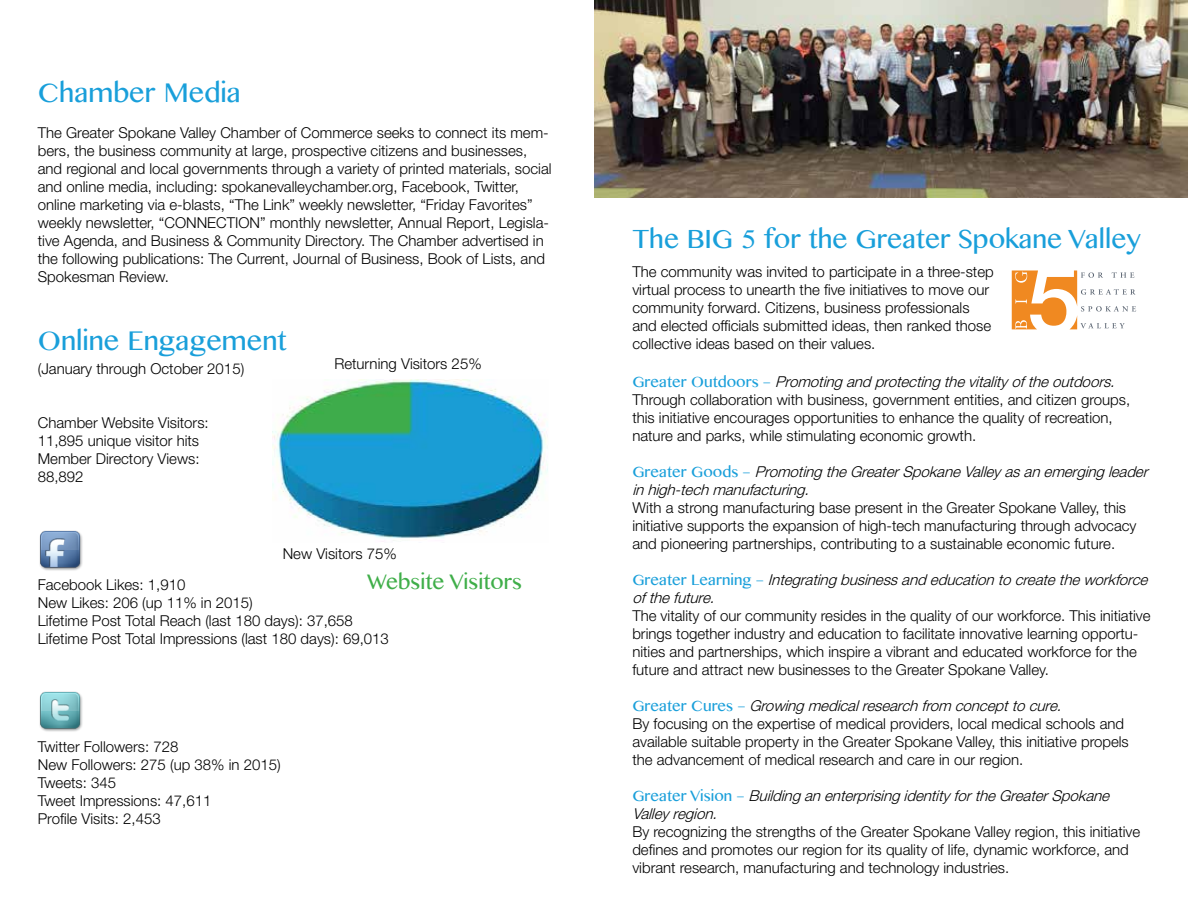
<style>
.page{position:relative;width:1188px;height:918px;background:#fff}
.page>*{position:absolute;margin:0;border:0;box-sizing:border-box;transform-origin:0 0}
.t1{font:27px "Malayalam MN";color:#199fda}
.t2{font:26.25px "Malayalam MN";color:#199fda}
.t3{font:21px "Malayalam MN";color:#3fae49}
.t4{font:300 15px/18px "Helvetica Neue LT Std";color:#000}
.t5{font:italic 300 15px/18px "Helvetica Neue LT Std";color:#000}
.s1{font-family:"Malayalam MN";font-weight:400;color:#199fda}
.s2{font-style:italic}
.s3{font-family:"Malayalam MN";font-weight:400;font-style:normal;color:#199fda}
</style>
<div class="page">
<img style="left:39px;top:530px;width:44px;height:41px">
<img style="left:39px;top:691px;width:44px;height:41px">
<img style="left:272px;top:380px;width:276px;height:162px">
<svg style="left:1012px;top:270px;width:124px;height:59px"></svg>
<img style="left:594px;top:0;width:594px;height:197px">
<h1 class="t1" style="left:38px;top:75px;width:205px">Chamber Media</h1>
<p class="t4" style="left:38px;top:123px;width:515px">The Greater Spokane Valley Chamber of Commerce seeks to connect its mem&shy;bers, the business community at large, prospective citizens and businesses, and regional and local governments through a variety of printed materials, social and online media, including: spokanevalleychamber.org, Facebook, Twitter, online marketing via e-blasts, “The Link” weekly newsletter, “Friday Favorites” weekly newsletter, “CONNECTION” monthly newsletter, Annual Report, Legisla&shy;tive Agenda, and Business &amp; Community Directory. The Chamber advertised in the following publications: The Current, Journal of Business, Book of Lists, and Spokesman Review.</p>
<h1 class="t1" style="left:38px;top:323px;width:250px">Online Engagement</h1>
<p class="t4" style="left:38px;top:360px;width:208px">(January through October 2015)</p>
<p class="t4" style="left:38px;top:414px;width:172px">Chamber Website Visitors:<br>11,895 unique visitor hits<br>Member Directory Views:<br>88,892</p>
<p class="t4" style="left:334px;top:354px;width:149px">Returning Visitors 25%</p>
<p class="t4" style="left:283px;top:544px;width:116px">New Visitors 75%</p>
<h3 class="t3" style="left:367px;top:568px;width:156px">Website Visitors</h3>
<p class="t4" style="left:38px;top:576px;width:353px">Facebook Likes: 1,910<br>New Likes: 206 (up 11% in 2015)<br>Lifetime Post Total Reach (last 180 days): 37,658<br>Lifetime Post Total Impressions (last 180 days): 69,013</p>
<p class="t4" style="left:38px;top:738px;width:244px">Twitter Followers: 728<br>New Followers: 275 (up 38% in 2015)<br>Tweets: 345<br>Tweet Impressions: 47,611<br>Profile Visits: 2,453</p>
<h2 class="t2" style="left:632px;top:222px;width:510px">The BIG 5 for the Greater Spokane Valley</h2>
<p class="t4" style="left:632px;top:262px;width:363px">The community was invited to participate in a three-step virtual process to unearth the five initiatives to move our community forward. Citizens, business professionals and elected officials submitted ideas, then ranked those collective ideas based on their values.</p>
<p class="t4" style="left:632px;top:372px;width:499px"><span class="s1">G r e a t e r O u t d o o r s –</span> <span class="s2">Promotingandprotectingthevitality oftheoutdoors.<br></span>Through collaboration with business, government entities, and citizen groups, this initiative encourages opportunities to enhance the quality of recreation, nature and parks, while stimulating economic growth.</p>
<p class="t5" style="left:632px;top:462px;width:521px"><span class="s3">G r e a t e r G o o d s –</span> PromotingtheGreaterSpokaneValley asanemergingleader inhigh-techmanufacturing.</p>
<p class="t4" style="left:632px;top:498px;width:506px">With a strong manufacturing base present in the Greater Spokane Valley, this initiative supports the expansion of high-tech manufacturing through advocacy and pioneering partnerships, contributing to a sustainable economic future.</p>
<p class="t5" style="left:632px;top:570px;width:521px"><span class="s3">G r e a t e r L e a r n i n g –</span> Integratingbusinessandeducationtocreatetheworkforce ofthefuture.</p>
<p class="t4" style="left:632px;top:606px;width:520px">The vitality of our community resides in the quality of our workforce. This initiative brings together industry and education to facilitate innovative learning opportu&shy;nities and partnerships, which inspire a vibrant and educated workforce for the future and attract new businesses to the Greater Spokane Valley.</p>
<p class="t4" style="left:632px;top:696px;width:498px"><span class="s1">G r e a t e r C u r e s –</span> <span class="s2">Growingmedicalresearchfrom concepttocure.<br></span>By focusing on the expertise of medical providers, local medical schools and available suitable property in the Greater Spokane Valley, this initiative propels the advancement of medical research and care in our region.</p>
<p class="t5" style="left:632px;top:786px;width:483px"><span class="s3">G r e a t e r V i s i o n –</span> Buildinganenterprisingidentity fortheGreaterSpokane<br>Valley region.</p>
<p class="t4" style="left:632px;top:822px;width:509px">By recognizing the strengths of the Greater Spokane Valley region, this initiative defines and promotes our region for its quality of life, dynamic workforce, and vibrant research, manufacturing and technology industries.</p>
</div>
